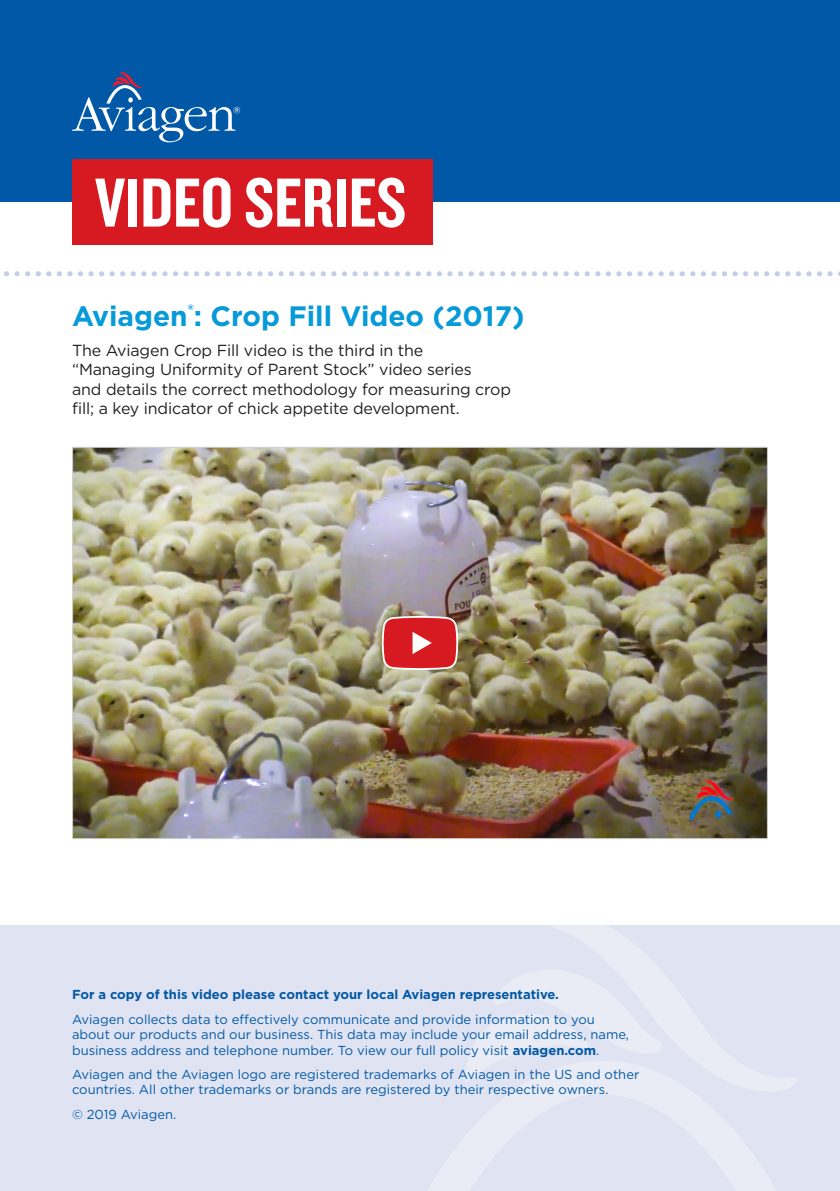
<style>
.page{position:relative;width:840px;height:1191px;background:#fff}
.page>*{position:absolute;margin:0;border:0;box-sizing:border-box;transform-origin:0 0}
.t1{font:72px "Knockout 49 Liteweight";color:#fff}
.Video_Title{font:700 28px "Gotham";color:#069ad9}
.Video_Info{font:16px/19.2px "Gotham";letter-spacing:-.01em;color:#231f20}
.t2{font:13px/15.6px "Gotham";color:#0158a6}
.t3{font:700 13px "Gotham";color:#0158a6}
.s1{font-weight:700}
</style>
<div class="page">
<div style="left:0;top:0;width:839px;height:202px;background:#0158a6"></div>
<svg style="left:72px;top:72px;width:168px;height:70px"></svg>
<div style="left:72px;top:159px;width:360px;height:85px;background:#d71a21"></div>
<div style="left:0;top:925px;width:839px;height:266px;background:#e0e4f2"></div>
<svg style="left:4px;top:271px;width:836px;height:5px"></svg>
<img style="left:74px;top:449px;width:691px;height:388px">
<svg style="left:380px;top:614px;width:79px;height:57px"></svg>
<h1 class="t1" style="left:95px;top:157px;width:313px">VIDEO SERIES</h1>
<p class="Video_Title" style="left:72px;top:297px;width:453px">Aviagen<sup>®</sup>: Crop Fill Video (2017)</p>
<p class="Video_Info" style="left:72px;top:341px;width:440px">The Aviagen Crop Fill video is the third in the<br>“Managing Uniformity of Parent Stock” video series<br>and details the correct methodology for measuring crop fill; a key indicator of chick appetite development.</p>
<p class="t3" style="left:72px;top:986px;width:488px">For a copy of this video please contact your local Aviagen representative.</p>
<p class="t2" style="left:72px;top:1010px;width:558px">Aviagen collects data to effectively communicate and provide information to you about our products and our business. This data may include your email address, name, business address and telephone number. To view our full policy visit <span class="s1">aviagen.com</span>.</p>
<p class="t2" style="left:72px;top:1066px;width:568px">Aviagen and the Aviagen logo are registered trademarks of Aviagen in the US and other countries. All other trademarks or brands are registered by their respective owners.</p>
<p class="t2" style="left:72px;top:1105px;width:106px">© 2019 Aviagen.</p>
</div>
